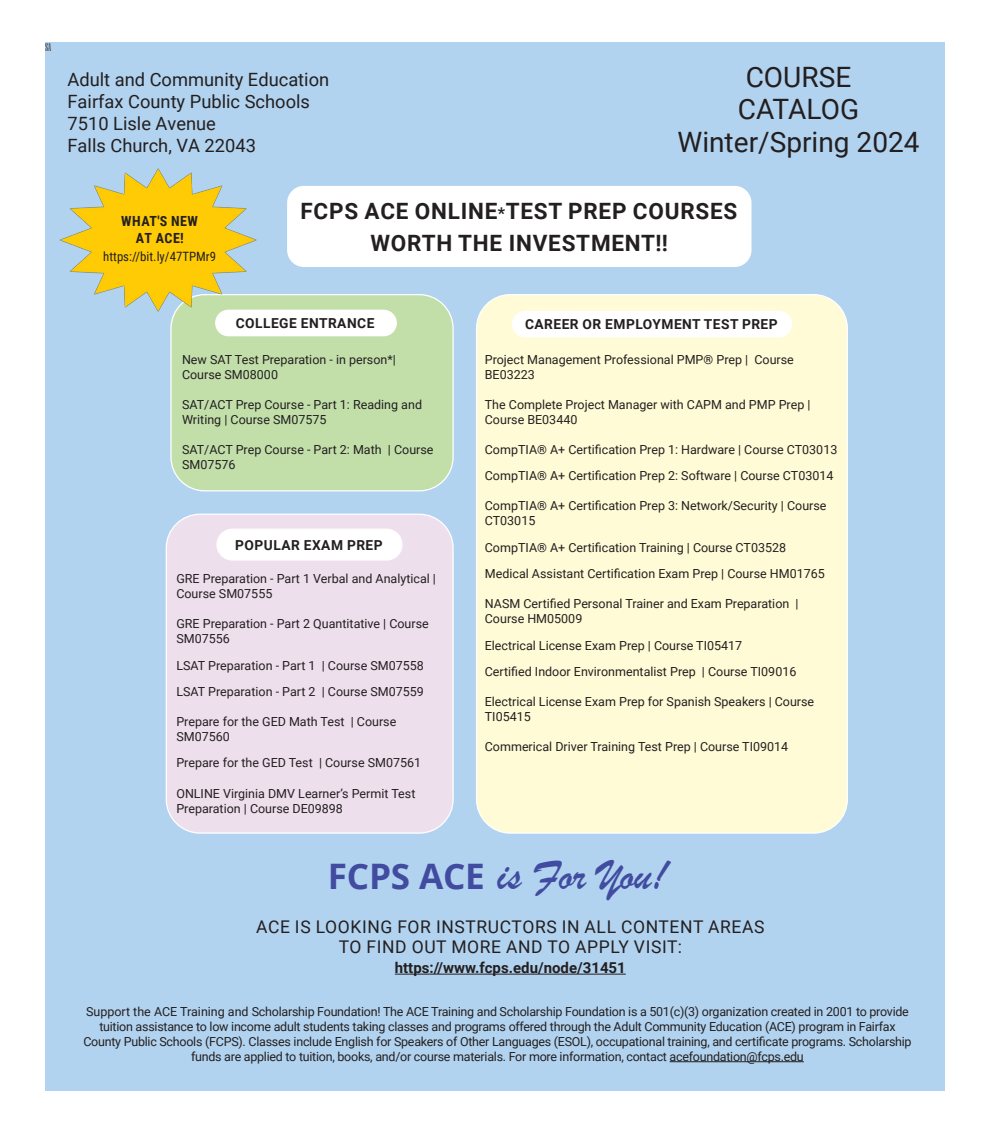
<style>
.page{position:relative;width:990px;height:1125px;background:#fff}
.page>*{position:absolute;margin:0;border:0;box-sizing:border-box;transform-origin:0 0}
.t1{font:45.5px "Brush Script";letter-spacing:-.005em;color:#414ba0}
.t2{font:28px/32.8px "Roboto";color:#231f20}
.Small_Information_body_-_font_8{font:700 22.5px "Roboto";letter-spacing:.035em;color:#231f20}
.t3{font:18.25px "Roboto";color:#231f20}
.t4{font:17.5px "Roboto";letter-spacing:.035em;color:#231f20}
.t5{font:700 15px "Roboto";color:#231f20}
.Small_Information_body_-_font_8-2{font:700 14px "Roboto Condensed";letter-spacing:.035em;color:#231f20}
.subject_name{font:700 13.75px "Roboto";letter-spacing:.035em;color:#231f20}
.Small_Information_body_-_font_8-3{font:12.88px "Roboto Condensed";color:#231f20}
.course_name{font:12.5px/15px "Roboto";color:#231f20}
.C4_New_Courses{font:12.5px/15px "Roboto";letter-spacing:-.02em;color:#231f20;text-align:center}
.Small_Information_body_-_font_8-4{font:11.25px "Niagara Engraved";color:#231f20}
.s1{font-size:16.25px}
.s2{font-family:"Open Sans";font-weight:700;font-size:35.12px}
</style>
<div class="page">
<div style="left:45px;top:42px;width:900px;height:1049px;background:#b2d3ef"></div>
<hr style="left:670px;top:1061px;width:134px;height:1px;background:#231f20">
<hr style="left:395px;top:974px;width:231px;height:1px;background:#231f20">
<div style="left:287px;top:186px;width:464px;height:81px;background:#fff;border-radius:17px"></div>
<div style="left:477px;top:295px;width:370px;height:538px;background:#fffbd6;border-radius:34px"></div>
<div style="left:171px;top:295px;width:282px;height:196px;background:#c2dfaa;border-radius:34px"></div>
<div style="left:170px;top:294px;width:284px;height:197px;border:1px solid #fff;border-radius:34px"></div>
<div style="left:512px;top:311px;width:280px;height:27px;background:#fff;border-radius:13px"></div>
<div style="left:166px;top:514px;width:287px;height:319px;background:#eedfed;border-radius:34px"></div>
<div style="left:166px;top:514px;width:288px;height:320px;border:1px solid #fff;border-radius:34px"></div>
<div style="left:217px;top:529px;width:185px;height:31px;background:#fff;border-radius:15px"></div>
<div style="left:216px;top:529px;width:187px;height:32px;border:1px solid #fff;border-radius:15px"></div>
<div style="left:215px;top:310px;width:182px;height:26px;background:#fff;border-radius:13px"></div>
<img style="left:60px;top:168px;width:203px;height:149px">
<p class="Small_Information_body_-_font_8-4" style="left:45px;top:42px;width:8px">SA</p>
<p class="t3" style="left:68px;top:66px;width:263px">Adult and Community Education</p>
<p class="t3" style="left:68px;top:88px;width:244px">Fairfax County Public Schools</p>
<p class="t3" style="left:68px;top:110px;width:150px">7510 Lisle Avenue</p>
<p class="t3" style="left:68px;top:132px;width:190px">Falls Church, VA 22043</p>
<p class="t2" style="left:738px;top:59px;width:123px">COURSE<br>CATALOG</p>
<p class="t2" style="left:677px;top:125px;width:244px">Winter/Spring 2024</p>
<p class="Small_Information_body_-_font_8-2" style="left:121px;top:211px;width:78px">WHAT'S NEW</p>
<p class="Small_Information_body_-_font_8-2" style="left:136px;top:228px;width:50px">AT ACE!</p>
<p class="Small_Information_body_-_font_8-3" style="left:103px;top:247px;width:114px">https://bit.ly/47TPMr9</p>
<p class="Small_Information_body_-_font_8" style="left:300px;top:195px;width:438px">FCPS ACE ONLINE<span class="s1">*</span>TEST PREP COURSES</p>
<p class="Small_Information_body_-_font_8" style="left:370px;top:227px;width:299px">WORTH THE INVESTMENT!!</p>
<p class="subject_name" style="left:236px;top:314px;width:140px">COLLEGE ENTRANCE</p>
<p class="course_name" style="left:182px;top:351px;width:215px">New SAT Test Preparation - in person*|<br>Course SM08000</p>
<p class="course_name" style="left:182px;top:396px;width:242px">SAT/ACT Prep Course - Part 1: Reading and<br>Writing | Course SM07575</p>
<p class="course_name" style="left:182px;top:442px;width:253px">SAT/ACT Prep Course - Part 2: Math | Course<br>SM07576</p>
<p class="subject_name" style="left:235px;top:535px;width:149px">POPULAR EXAM PREP</p>
<p class="course_name" style="left:176px;top:571px;width:261px">GRE Preparation - Part 1 Verbal and Analytical |<br>Course SM07555</p>
<p class="course_name" style="left:176px;top:616px;width:254px">GRE Preparation - Part 2 Quantitative | Course<br>SM07556</p>
<p class="course_name" style="left:176px;top:657px;width:249px">LSAT Preparation - Part 1 | Course SM07558</p>
<p class="course_name" style="left:176px;top:684px;width:249px">LSAT Preparation - Part 2 | Course SM07559</p>
<p class="course_name" style="left:176px;top:714px;width:222px">Prepare for the GED Math Test | Course<br>SM07560</p>
<p class="course_name" style="left:176px;top:755px;width:246px">Prepare for the GED Test | Course SM07561</p>
<p class="course_name" style="left:176px;top:785px;width:241px">ONLINE Virginia DMV Learner’s Permit Test<br>Preparation | Course DE09898</p>
<p class="subject_name" style="left:525px;top:315px;width:254px">CAREER OR EMPLOYMENT TEST PREP</p>
<p class="course_name" style="left:485px;top:351px;width:311px">Project Management Professional PMP® Prep | Course<br>BE03223</p>
<p class="course_name" style="left:485px;top:396px;width:327px">The Complete Project Manager with CAPM and PMP Prep |<br>Course BE03440</p>
<p class="course_name" style="left:485px;top:442px;width:354px">CompTIA® A+ Certification Prep 1: Hardware | Course CT03013</p>
<p class="course_name" style="left:485px;top:468px;width:350px">CompTIA® A+ Certification Prep 2: Software | Course CT03014</p>
<p class="course_name" style="left:485px;top:498px;width:343px">CompTIA® A+ Certification Prep 3: Network/Security | Course<br>CT03015</p>
<p class="course_name" style="left:485px;top:539px;width:303px">CompTIA® A+ Certification Training | Course CT03528</p>
<p class="course_name" style="left:485px;top:566px;width:342px">Medical Assistant Certification Exam Prep | Course HM01765</p>
<p class="course_name" style="left:485px;top:596px;width:315px">NASM Certified Personal Trainer and Exam Preparation |<br>Course HM05009</p>
<p class="course_name" style="left:485px;top:637px;width:259px">Electrical License Exam Prep | Course TI05417</p>
<p class="course_name" style="left:485px;top:664px;width:313px">Certified Indoor Environmentalist Prep | Course TI09016</p>
<p class="course_name" style="left:485px;top:694px;width:331px">Electrical License Exam Prep for Spanish Speakers | Course<br>TI05415</p>
<p class="course_name" style="left:485px;top:739px;width:305px">Commerical Driver Training Test Prep | Course TI09014</p>
<p class="t1" style="left:328px;top:847px;width:341px"><span class="s2">FCPS ACE</span> is For You!</p>
<p class="t4" style="left:256px;top:915px;width:510px">ACE IS LOOKING FOR INSTRUCTORS IN ALL CONTENT AREAS</p>
<p class="t4" style="left:339px;top:935px;width:345px">TO FIND OUT MORE AND TO APPLY VISIT:</p>
<p class="t5" style="left:395px;top:957px;width:233px">https://www.fcps.edu/node/31451</p>
<p class="C4_New_Courses" style="left:83px;top:1003px;width:830px">Support the ACE Training and Scholarship Foundation! The ACE Training and Scholarship Foundation is a 501(c)(3) organization created in 2001 to provide tuition assistance to low income adult students taking classes and programs offered through the Adult Community Education (ACE) program in Fairfax County Public Schools (FCPS). Classes include English for Speakers of Other Languages (ESOL), occupational training, and certificate programs. Scholarship funds are applied to tuition, books, and/or course materials. For more information, contact acefoundation@fcps.edu</p>
</div>
